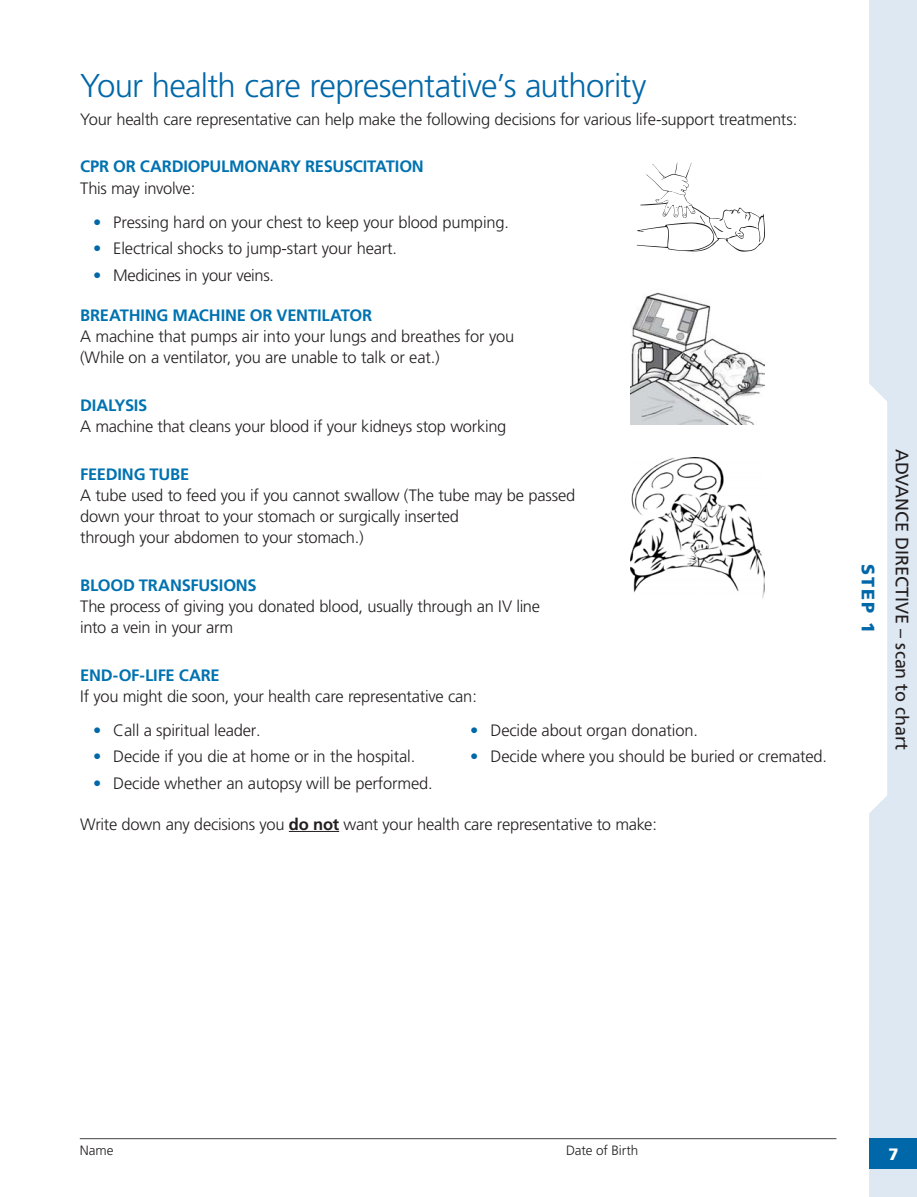
<style>
.page{position:relative;width:917px;height:1197px;background:#fff}
.page>*{position:absolute;margin:0;border:0;box-sizing:border-box;transform-origin:0 0}
.Step1_Section_Hed{font:300 33px "Frutiger";letter-spacing:-.025em;color:#0068a9}
.TOC_title{font:18px "Frutiger";letter-spacing:-.005em;color:#231f20}
.t1{font:900 18px "Frutiger";color:#0068a9}
.Body1{font:300 16.5px/21px "Frutiger";letter-spacing:-.01em;color:#231f20}
.Subhed{font:700 16.5px "Frutiger";letter-spacing:-.015em;color:#0072b0}
.t2{font:900 16.5px "Frutiger";color:#fff}
.Name-DOB_Box{font:300 13.5px "Frutiger";letter-spacing:-.01em;color:#231f20}
.s1{color:#0068a9}
.s2{font-family:"Frutiger LT Std"}
.s3{font-weight:700;color:#0072b0}
.s4{font-weight:700}
</style>
<div class="page">
<div style="left:868px;top:0;width:48px;height:1197px;background:#dee8f3"></div>
<svg style="left:868px;top:0;width:18px;height:1197px"></svg>
<div style="left:868px;top:1138px;width:48px;height:31px;background:#0068a9"></div>
<hr style="left:289px;top:831px;width:50px;height:1px;background:#231f20">
<img style="left:630px;top:292px;width:134px;height:133px">
<img style="left:630px;top:458px;width:134px;height:140px">
<svg style="left:636px;top:162px;width:128px;height:90px"></svg>
<hr style="left:80px;top:1138px;width:756px;height:1px;background:#57585a">
<p class="Step1_Section_Hed" style="left:80px;top:67px;width:567px">Your health care representative’s authority</p>
<p class="Body1" style="left:80px;top:109px;width:718px">Your health care representative can help make the following decisions for various life-support treatments:</p>
<p class="Subhed" style="left:80px;top:157px;width:345px">CPR OR CARDIOPULMONARY RESUSCITATION</p>
<p class="Body1" style="left:80px;top:178px;width:117px">This may involve:</p>
<p class="Body1" style="left:93px;top:212px;width:417px"><span class="s1">•</span> Pressing hard on your chest to keep your blood pumping<span class="s2">.</span></p>
<p class="Body1" style="left:93px;top:238px;width:305px"><span class="s1">•</span> Electrical shocks to jump-start your heart<span class="s2">.</span></p>
<p class="Body1" style="left:93px;top:265px;width:182px"><span class="s1">•</span> Medicines in your veins<span class="s2">.</span></p>
<p class="Body1" style="left:80px;top:305px;width:435px"><span class="s3">BREATHING MACHINE OR VENTILATOR<br></span>A machine that pumps air into your lungs and breathes for you (While on a ventilator, you are unable to talk or eat.)</p>
<p class="Body1" style="left:80px;top:395px;width:427px"><span class="s3">DIALYSIS<br></span>A machine that cleans your blood if your kidneys stop working</p>
<p class="Body1" style="left:80px;top:464px;width:496px"><span class="s3">FEEDING TUBE<br></span>A tube used to feed you if you cannot swallow (The tube may be passed down your throat to your stomach or surgically inserted<br>through your abdomen to your stomach.)</p>
<p class="Body1" style="left:80px;top:575px;width:461px"><span class="s3">BLOOD TRANSFUSIONS<br></span>The process of giving you donated blood, usually through an IV line into a vein in your arm</p>
<p class="Body1" style="left:80px;top:665px;width:398px"><span class="s3">END-OF-LIFE CARE<br></span>If you might die soon, your health care representative can:</p>
<p class="Body1" style="left:93px;top:720px;width:169px"><span class="s1">•</span> Call a spiritual leader<span class="s2">.</span></p>
<p class="Body1" style="left:93px;top:746px;width:323px"><span class="s1">•</span> Decide if you die at home or in the hospital<span class="s2">.</span></p>
<p class="Body1" style="left:93px;top:773px;width:341px"><span class="s1">•</span> Decide whether an autopsy will be performed<span class="s2">.</span></p>
<p class="Body1" style="left:470px;top:720px;width:229px"><span class="s1">•</span> Decide about organ donation<span class="s2">.</span></p>
<p class="Body1" style="left:470px;top:746px;width:358px"><span class="s1">•</span> Decide where you should be buried or cremated<span class="s2">.</span></p>
<p class="Body1" style="left:80px;top:814px;width:578px">Write down any decisions you <span class="s4">do not</span> want your health care representative to make:</p>
<p class="t1" style="left:878px;top:564px;width:70px;rotate:90deg">STEP 1</p>
<p class="TOC_title" style="left:912px;top:449px;width:303px;rotate:90deg">ADVANCE DIRECTIVE – scan to chart</p>
<p class="Name-DOB_Box" style="left:80px;top:1143px;width:35px">Name</p>
<p class="Name-DOB_Box" style="left:566px;top:1143px;width:74px">Date of Birth</p>
<p class="t2" style="left:888px;top:1144px;width:12px">7</p>
</div>
